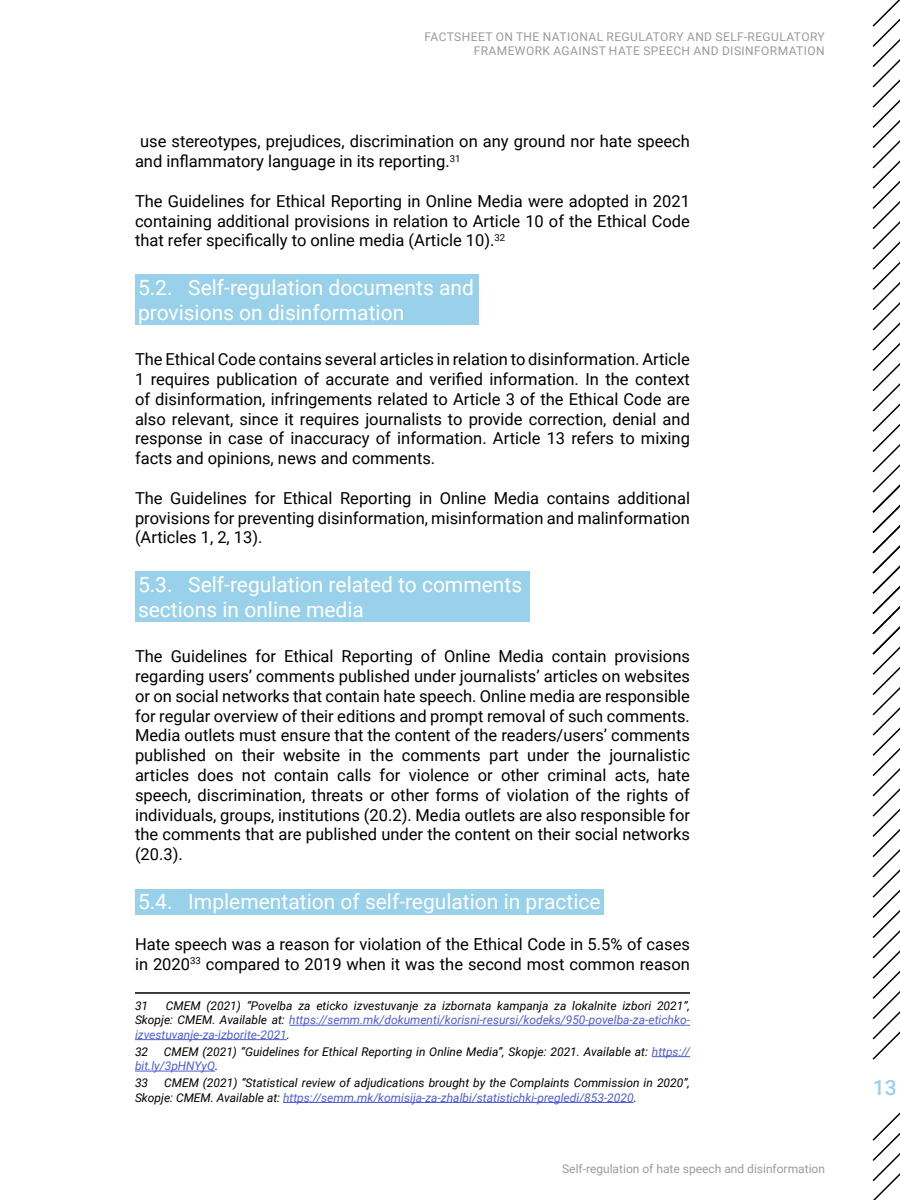
<style>
.page{position:relative;width:900px;height:1200px;background:#fff}
.page>*{position:absolute;margin:0;border:0;box-sizing:border-box;transform-origin:0 0}
.Subtitle_1_1{font:21px/25.2px "Roboto";color:#fff}
.t1{font:500 21px "Roboto";color:#99d1eb}
.Body{font:16.5px/19.8px "Roboto";color:#000;text-align:justify}
.Footnote{font:italic 12px/14.4px "Roboto";color:#000}
.t2{font:12px/14.4px "Roboto";letter-spacing:.035em;color:#999ba1;text-align:right}
.t3{font:12px "Roboto";color:#999ba1}
.s1{color:#4f5cd6}
</style>
<div class="page">
<hr style="left:135px;top:992px;width:555px;height:2px;background:#000">
<hr style="left:289px;top:1025px;width:401px;height:1px;background:#4f5cd6">
<hr style="left:135px;top:1039px;width:152px;height:1px;background:#4f5cd6">
<hr style="left:652px;top:1056px;width:38px;height:1px;background:#4f5cd6">
<hr style="left:135px;top:1071px;width:80px;height:1px;background:#4f5cd6">
<hr style="left:283px;top:1102px;width:351px;height:1px;background:#4f5cd6">
<div style="left:135px;top:274px;width:343px;height:51px;background:#99d1eb"></div>
<div style="left:135px;top:572px;width:395px;height:50px;background:#99d1eb"></div>
<div style="left:135px;top:889px;width:469px;height:25px;background:#99d1eb"></div>
<svg style="left:872px;top:0;width:28px;height:1200px"></svg>
<p class="t2" style="left:424px;top:29px;width:402px">FACTSHEET ON THE NATIONAL REGULATORY AND SELF-REGULATORY<br>FRAMEWORK AGAINST HATE SPEECH AND DISINFORMATION</p>
<p class="Body" style="left:135px;top:131px;width:557px;text-indent:5px">use stereotypes, prejudices, discrimination on any ground nor hate speech and inflammatory language in its reporting.<sup>31</sup></p>
<p class="Body" style="left:135px;top:190px;width:557px">The Guidelines for Ethical Reporting in Online Media were adopted in 2021 containing additional provisions in relation to Аrticle 10 of the Ethical Code that refer specifically to online media (Article 10).<sup>32</sup></p>
<p class="Subtitle_1_1" style="left:138px;top:274px;width:337px">5.2. Self-regulation documents and provisions on disinformation</p>
<p class="Body" style="left:135px;top:349px;width:557px">The Ethical Code contains several articles in relation to disinformation. Аrticle 1 requires publication of accurate and verified information. In the context of disinformation, infringements related to Article 3 of the Ethical Code are also relevant, since it requires journalists to provide correction, denial and response in case of inaccuracy of information. Article 13 refers to mixing facts and opinions, news and comments.</p>
<p class="Body" style="left:135px;top:487px;width:557px">The Guidelines for Ethical Reporting in Online Media contains additional provisions for preventing disinformation, misinformation and malinformation (Articles 1, 2, 13).</p>
<p class="Subtitle_1_1" style="left:138px;top:571px;width:386px">5.3. Self-regulation related to comments sections in online media</p>
<p class="Body" style="left:135px;top:646px;width:557px">The Guidelines for Ethical Reporting of Online Media contain provisions regarding users’ comments published under journalists’ articles on websites or on social networks that contain hate speech. Online media are responsible for regular overview of their editions and prompt removal of such comments.</p>
<p class="Body" style="left:135px;top:725px;width:557px">Media outlets must ensure that the content of the readers/users’ comments published on their website in the comments part under the journalistic articles does not contain calls for violence or other criminal acts, hate speech, discrimination, threats or other forms of violation of the rights of individuals, groups, institutions (20.2). Media outlets are also responsible for the comments that are published under the content on their social networks (20.3).</p>
<p class="Subtitle_1_1" style="left:138px;top:888px;width:464px">5.4. Implementation of self-regulation in practice</p>
<p class="Body" style="left:135px;top:934px;width:557px">Hate speech was a reason for violation of the Ethical Code in 5.5% of cases in 2020<sup>33</sup> compared to 2019 when it was the second most common reason</p>
<p class="Footnote" style="left:135px;top:998px;width:15px">31</p>
<p class="Footnote" style="left:135px;top:998px;width:557px;text-align:justify;text-indent:31px">CMEM (2021) “Povelba za eticko izvestuvanje za izbornata kampanja za lokalnite izbori 2021”, Skopje: CMEM. Available at: <span class="s1">https://semm.mk/dokumenti/korisni-resursi/kodeks/950-povelba-za-etichko&shy;izvestuvanje-za-izborite-2021</span>.</p>
<p class="Footnote" style="left:135px;top:1044px;width:15px">32</p>
<p class="Footnote" style="left:135px;top:1044px;width:557px;text-indent:29px">CMEM (2021) “Guidelines for Ethical Reporting in Online Media”, Skopje: 2021. Available at: <span class="s1">https:// bit.ly/3pHNYyQ</span>.</p>
<p class="Footnote" style="left:135px;top:1075px;width:15px">33</p>
<p class="Footnote" style="left:135px;top:1075px;width:557px;text-indent:29px">CMEM (2021) “Statistical review of adjudications brought by the Complaints Commission in 2020”,<br>Skopje: CMEM. Available at: <span class="s1">https://semm.mk/komisija-za-zhalbi/statistichki-pregledi/853-2020</span>.</p>
<p class="t3" style="left:562px;top:1160px;width:264px">Self-regulation of hate speech and disinformation</p>
<p class="t1" style="left:873px;top:1073px;width:25px">13</p>
</div>
